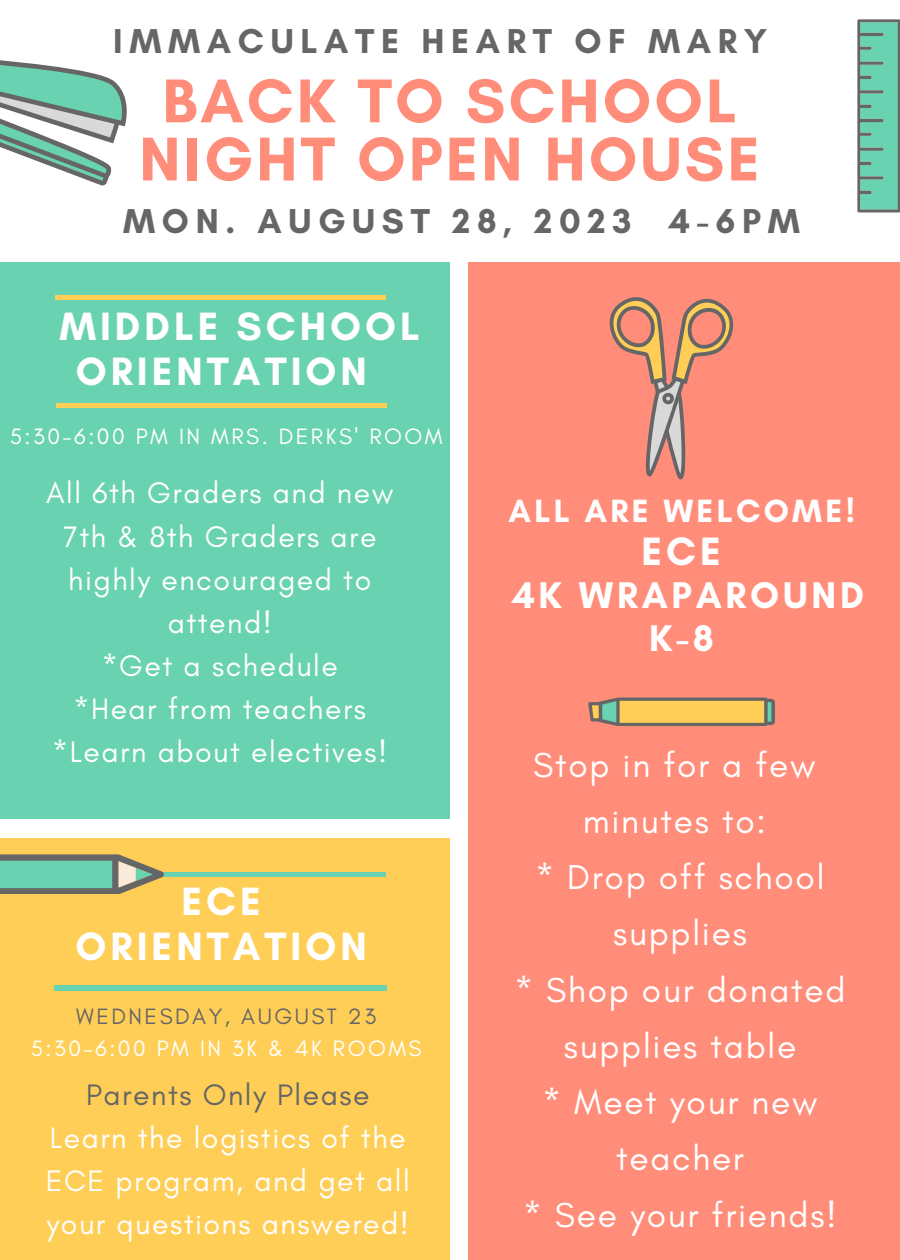
<style>
.page{position:relative;width:900px;height:1260px;background:#fff}
.page>*{position:absolute;margin:0;border:0;box-sizing:border-box;transform-origin:0 0}
.t1{font:700 63px/58px "Glacial Indifference";letter-spacing:.05em;color:#ff8d7a;text-align:center}
.t2{font:700 40.25px/45px "Glacial Indifference";letter-spacing:.1em;color:#fff}
.t3{font:700 37.75px/43px "Glacial Indifference";letter-spacing:.1em;color:#fff;text-align:center}
.t4{font:35.25px/56.2px "Glacial Indifference";letter-spacing:.05em;color:#fff;text-align:center}
.t5{font:700 35.25px "Glacial Indifference";letter-spacing:.19em;color:#666}
.t6{font:700 32.75px "Glacial Indifference";letter-spacing:.1em;color:#fff}
.t7{font:30.25px/43.2px "Glacial Indifference";letter-spacing:.05em;color:#fff;text-align:center}
.t8{font:30.25px "Glacial Indifference";letter-spacing:.05em;color:#666}
.t9{font:22.75px "Glacial Indifference";letter-spacing:.11em;color:#fff}
.t10{font:22.75px "Glacial Indifference";letter-spacing:.11em;color:#666}
</style>
<div class="page">
<div style="left:0;top:262px;width:450px;height:557px;background:#69d2b1"></div>
<div style="left:0;top:838px;width:450px;height:422px;background:#ffce57"></div>
<div style="left:469px;top:262px;width:431px;height:998px;background:#ff8d7a"></div>
<div style="left:56px;top:403px;width:331px;height:5px;background:#ffce57"></div>
<div style="left:54px;top:986px;width:333px;height:5px;background:#69d2b1"></div>
<div style="left:55px;top:872px;width:331px;height:5px;background:#69d2b1"></div>
<div style="left:55px;top:295px;width:331px;height:5px;background:#ffce57"></div>
<svg style="left:0;top:854px;width:164px;height:40px;fill:#69d2b1"></svg>
<svg style="left:609px;top:297px;width:125px;height:183px"></svg>
<svg style="left:857px;top:19px;width:43px;height:193px;background:#6cbaa2"></svg>
<svg style="left:588px;top:698px;width:187px;height:28px;background:#cbae62"></svg>
<svg style="left:0;top:60px;width:127px;height:126px"></svg>
<p class="t5" style="left:113px;top:19px;width:656px">IMMACULATE HEART OF MARY</p>
<h1 class="t1" style="left:139px;top:71px;width:622px">BACK TO SCHOOL<br>NIGHT OPEN HOUSE</h1>
<p class="t5" style="left:123px;top:199px;width:678px">MON. AUGUST 28, 2023 4-6PM</p>
<h2 class="t2" style="left:76px;top:303px;width:346px;text-indent:-16px">MIDDLE SCHOOL<br>ORIENTATION</h2>
<p class="t9" style="left:10px;top:423px;width:434px">5:30-6:00 PM IN MRS. DERKS' ROOM</p>
<p class="t7" style="left:46px;top:472px;width:349px">All 6th Graders and new<br>7th &amp; 8th Graders are highly encouraged to attend!<br>*Get a schedule<br>*Hear from teachers *Learn about electives!</p>
<h2 class="t2" style="left:76px;top:879px;width:293px;text-align:center">ECE<br>ORIENTATION</h2>
<p class="t10" style="left:76px;top:1004px;width:301px">WEDNESDAY, AUGUST 23</p>
<p class="t9" style="left:31px;top:1036px;width:392px">5:30-6:00 PM IN 3K &amp; 4K ROOMS</p>
<p class="t8" style="left:86px;top:1078px;width:285px">Parents Only Please</p>
<p class="t7" style="left:46px;top:1117px;width:365px;text-align:left">Learn the logistics of the<br>ECE program, and get all your questions answered!</p>
<p class="t6" style="left:508px;top:490px;width:348px">ALL ARE WELCOME!</p>
<h2 class="t2" style="left:642px;top:528px;width:81px">ECE</h2>
<p class="t3" style="left:512px;top:573px;width:354px">4K WRAPAROUND<br>K-8</p>
<p class="t4" style="left:514px;top:737px;width:333px">Stop in for a few minutes to:<br>* Drop off school supplies<br>* Shop our donated supplies table<br>* Meet your new teacher<br>* See your friends!</p>
</div>
